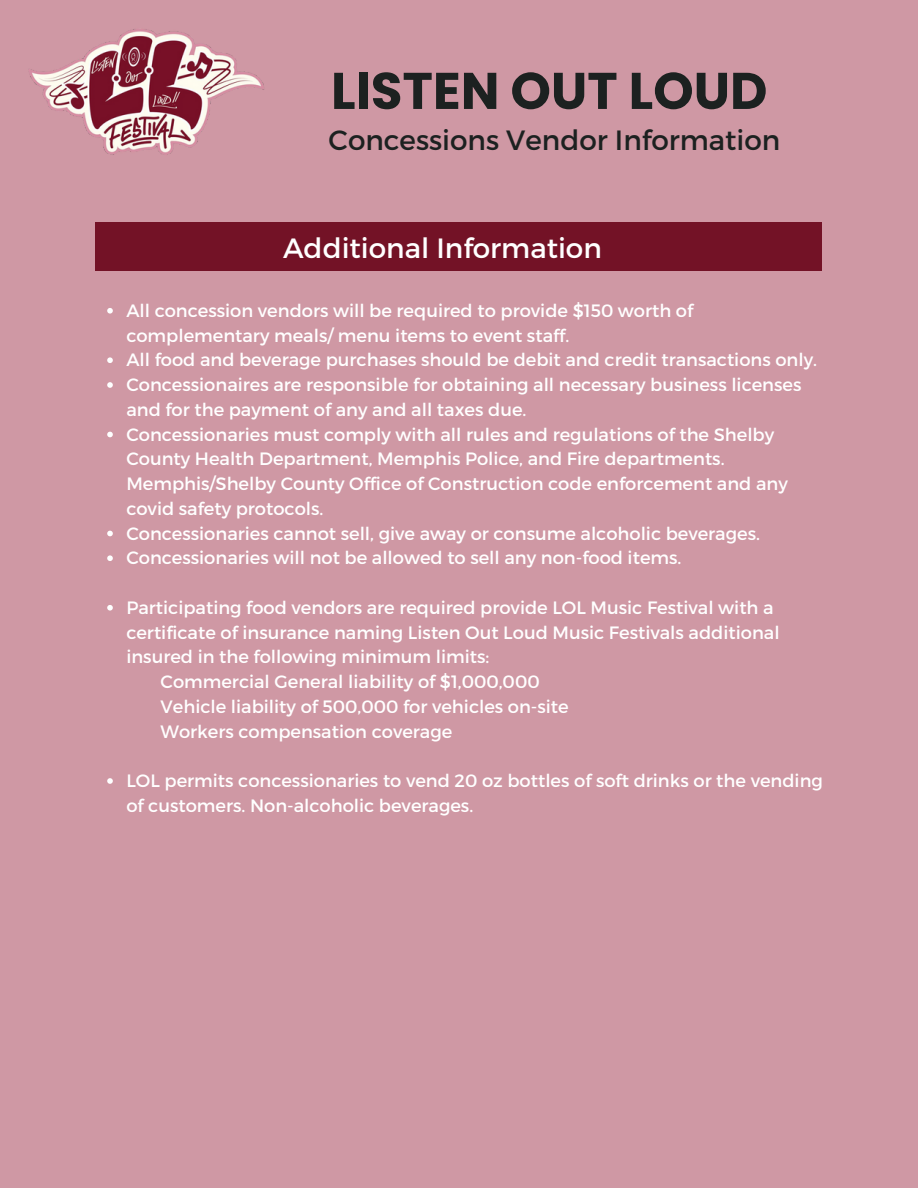
<style>
.page{position:relative;width:918px;height:1188px;background:#cf98a4}
.page>*{position:absolute;margin:0;border:0;box-sizing:border-box;transform-origin:0 0}
.t1{font:700 51.45px "Poppins";color:#1c2120}
.t2{font:27.9px "Montserrat";color:#1c2120}
.t3{font:27.9px "Montserrat";color:#fff}
.t4{font:17.85px/24.8px "Montserrat";color:#fff}
</style>
<div class="page">
<img style="left:29px;top:29px;width:235px;height:126px">
<svg style="left:107px;top:308px;width:6px;height:6px"></svg>
<svg style="left:107px;top:357px;width:6px;height:6px"></svg>
<svg style="left:107px;top:382px;width:6px;height:6px"></svg>
<svg style="left:107px;top:432px;width:6px;height:5px"></svg>
<svg style="left:107px;top:531px;width:6px;height:5px"></svg>
<svg style="left:107px;top:555px;width:6px;height:6px"></svg>
<svg style="left:107px;top:605px;width:6px;height:6px"></svg>
<svg style="left:107px;top:778px;width:6px;height:6px"></svg>
<div style="left:96px;top:223px;width:726px;height:48px;background:#731226"></div>
<p class="t1" style="left:331px;top:55px;width:438px">LISTEN OUT LOUD</p>
<p class="t2" style="left:329px;top:122px;width:453px">Concessions Vendor Information</p>
<p class="t3" style="left:283px;top:230px;width:320px">Additional Information</p>
<p class="t4" style="left:126px;top:297px;width:568px">All concession vendors will be required to provide $150 worth of complementary meals/ menu items to event staff.</p>
<p class="t4" style="left:126px;top:347px;width:692px">All food and beverage purchases should be debit and credit transactions only.</p>
<p class="t4" style="left:126px;top:372px;width:677px">Concessionaires are responsible for obtaining all necessary business licenses and for the payment of any and all taxes due.</p>
<p class="t4" style="left:126px;top:421px;width:663px">Concessionaries must comply with all rules and regulations of the Shelby County Health Department, Memphis Police, and Fire departments.<br>Memphis/Shelby County Office of Construction code enforcement and any covid safety protocols.</p>
<p class="t4" style="left:126px;top:520px;width:635px">Concessionaries cannot sell, give away or consume alcoholic beverages.</p>
<p class="t4" style="left:126px;top:545px;width:557px">Concessionaries will not be allowed to sell any non-food items.</p>
<p class="t4" style="left:126px;top:594px;width:655px">Participating food vendors are required provide LOL Music Festival with a certificate of insurance naming Listen Out Loud Music Festivals additional insured in the following minimum limits:</p>
<p class="t4" style="left:161px;top:669px;width:381px">Commercial General liability of $1,000,000</p>
<p class="t4" style="left:161px;top:693px;width:410px">Vehicle liability of 500,000 for vehicles on-site</p>
<p class="t4" style="left:161px;top:718px;width:293px">Workers compensation coverage</p>
<p class="t4" style="left:126px;top:768px;width:698px">LOL permits concessionaries to vend 20 oz bottles of soft drinks or the vending of customers. Non-alcoholic beverages.</p>
</div>
